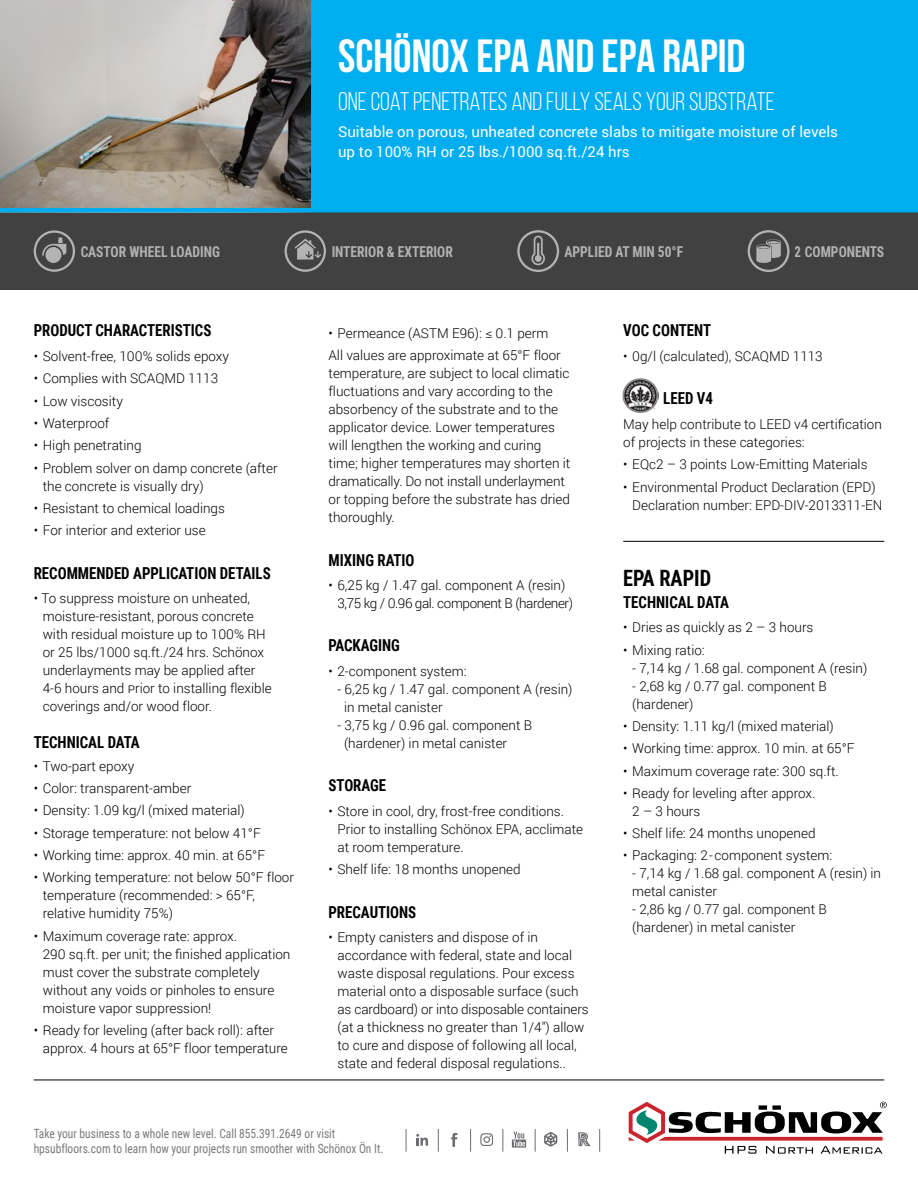
<style>
.page{position:relative;width:918px;height:1188px;background:#fff}
.page>*{position:absolute;margin:0;border:0;box-sizing:border-box;transform-origin:0 0}
.t1{font:700 46.5px "Bebas Neue";color:#fff}
.t2{font:25.5px "Bebas Neue";color:#fff}
.t3{font:700 condensed 22.5px "Roboto Extra";color:#000}
.t4{font:700 condensed 16.5px "Roboto Extra";color:#000}
.t5{font:15px/20.4px "Roboto";color:#fff}
.t6{font:700 condensed 15px "Roboto Extra";color:#fff}
.t7{font:300 13.5px/18px "Roboto";color:#000}
.t8{font:300 13.5px/18px "Roboto";letter-spacing:-.03em;color:#000}
.t9{font:extra-condensed 12.75px/15.3px "Roboto";color:#797a7d}
</style>
<div class="page">
<div style="left:310px;top:0;width:608px;height:212px;background:#00aeef"></div>
<div style="left:0;top:212px;width:918px;height:78px;background:#424142"></div>
<img style="left:0;top:0;width:310px;height:208px">
<svg style="left:34px;top:230px;width:41px;height:42px"></svg>
<svg style="left:285px;top:230px;width:41px;height:42px"></svg>
<svg style="left:517px;top:230px;width:42px;height:42px"></svg>
<svg style="left:748px;top:230px;width:42px;height:42px"></svg>
<img style="left:623px;top:378px;width:35px;height:35px">
<hr style="left:623px;top:541px;width:261px;height:1px;background:#000">
<hr style="left:0;top:208px;width:918px;height:4px;background:#00aeef">
<hr style="left:34px;top:1080px;width:850px;height:1px;background:#000">
<svg style="left:629px;top:1102px;width:258px;height:52px"></svg>
<svg style="left:416px;top:1134px;width:12px;height:12px"></svg>
<svg style="left:451px;top:1133px;width:6px;height:14px"></svg>
<svg style="left:480px;top:1133px;width:13px;height:13px"></svg>
<svg style="left:512px;top:1132px;width:14px;height:16px"></svg>
<svg style="left:406px;top:1129px;width:1px;height:23px"></svg>
<svg style="left:438px;top:1129px;width:1px;height:23px"></svg>
<svg style="left:470px;top:1129px;width:1px;height:23px"></svg>
<svg style="left:503px;top:1129px;width:1px;height:23px"></svg>
<svg style="left:535px;top:1129px;width:1px;height:23px"></svg>
<svg style="left:544px;top:1132px;width:14px;height:15px"></svg>
<svg style="left:567px;top:1129px;width:1px;height:23px"></svg>
<svg style="left:599px;top:1129px;width:1px;height:23px"></svg>
<svg style="left:578px;top:1132px;width:13px;height:14px"></svg>
<h1 class="t1" style="left:338px;top:31px;width:409px">SCHÖNOX EPA AND EPA RAPID</h1>
<h2 class="t2" style="left:338px;top:87px;width:438px">ONE COAT PENETRATES AND FULLY SEALS YOUR SUBSTRATE</h2>
<p class="t5" style="left:338px;top:121px;width:501px">Suitable on porous, unheated concrete slabs to mitigate moisture of levels up to 100% RH or 25 lbs./1000 sq.ft./24 hrs</p>
<p class="t6" style="left:80px;top:243px;width:141px">CASTOR WHEEL LOADING</p>
<p class="t6" style="left:331px;top:243px;width:123px">INTERIOR &amp; EXTERIOR</p>
<p class="t6" style="left:565px;top:243px;width:120px">APPLIED AT MIN 50°F</p>
<p class="t6" style="left:795px;top:243px;width:91px">2 COMPONENTS</p>
<p class="t4" style="left:34px;top:321px;width:179px">PRODUCT CHARACTERISTICS</p>
<p class="t7" style="left:34px;top:347px;width:197px">• Solvent-free, 100% solids epoxy</p>
<p class="t7" style="left:34px;top:369px;width:186px">• Complies with SCAQMD 1113</p>
<p class="t7" style="left:34px;top:392px;width:91px">• Low viscosity</p>
<p class="t7" style="left:34px;top:414px;width:77px">• Waterproof</p>
<p class="t7" style="left:34px;top:436px;width:109px">• High penetrating</p>
<p class="t7" style="left:43px;top:458px;width:236px;text-indent:-9px">• Problem solver on damp concrete (after the concrete is visually dry)</p>
<p class="t7" style="left:34px;top:499px;width:193px">• Resistant to chemical loadings</p>
<p class="t7" style="left:34px;top:521px;width:174px">• For interior and exterior use</p>
<p class="t4" style="left:34px;top:563px;width:238px">RECOMMENDED APPLICATION DETAILS</p>
<p class="t7" style="left:43px;top:589px;width:230px;text-indent:-9px">• To suppress moisture on unheated, moisture-resistant, porous concrete with residual moisture up to 100% RH or 25 lbs/1000 sq.ft./24 hrs. Schönox underlayments may be applied after 4-6 hours and Prior to installing flexible coverings and/or wood floor.</p>
<p class="t4" style="left:34px;top:733px;width:107px">TECHNICAL DATA</p>
<p class="t7" style="left:34px;top:756px;width:102px">• Two-part epoxy</p>
<p class="t7" style="left:34px;top:779px;width:159px">• Color: transparent-amber</p>
<p class="t7" style="left:34px;top:801px;width:212px">• Density: 1.09 kg/l (mixed material)</p>
<p class="t7" style="left:34px;top:823px;width:229px">• Storage temperature: not below 41°F</p>
<p class="t7" style="left:34px;top:846px;width:233px">• Working time: approx. 40 min. at 65°F</p>
<p class="t7" style="left:43px;top:868px;width:253px;text-indent:-9px">• Working temperature: not below 50°F floor temperature (recommended: &gt; 65°F, relative humidity 75%)</p>
<p class="t7" style="left:43px;top:926px;width:249px;text-indent:-9px">• Maximum coverage rate: approx.<br>290 sq.ft. per unit; the finished application must cover the substrate completely without any voids or pinholes to ensure moisture vapor suppression!</p>
<p class="t7" style="left:43px;top:1021px;width:247px;text-indent:-9px">• Ready for leveling (after back roll): after approx. 4 hours at 65°F floor temperature</p>
<p class="t7" style="left:329px;top:322px;width:234px;line-height:22.4px">• Permeance (ASTM E96): ≤ 0.1 perm<br>All values are approximate at 65°F floor</p>
<p class="t7" style="left:329px;top:364px;width:243px">temperature, are subject to local climatic fluctuations and vary according to the absorbency of the substrate and to the applicator device. Lower temperatures will lengthen the working and curing time; higher temperatures may shorten it dramatically. Do not install underlayment or topping before the substrate has dried thoroughly.</p>
<p class="t4" style="left:328px;top:550px;width:88px">MIXING RATIO</p>
<p class="t8" style="left:338px;top:576px;width:237px;text-indent:-9px">• 6,25 kg / 1.47 gal. component A (resin)<br>3,75 kg / 0.96 gal. component B (hardener)</p>
<p class="t4" style="left:328px;top:636px;width:73px">PACKAGING</p>
<p class="t7" style="left:328px;top:662px;width:140px">• 2-component system:</p>
<p class="t7" style="left:344px;top:680px;width:230px;text-indent:-7px">- 6,25 kg / 1.47 gal. component A (resin) in metal canister</p>
<p class="t7" style="left:344px;top:716px;width:190px;text-indent:-7px">- 3,75 kg / 0.96 gal. component B (hardener) in metal canister</p>
<p class="t4" style="left:328px;top:776px;width:59px">STORAGE</p>
<p class="t7" style="left:338px;top:802px;width:247px;text-indent:-9px">• Store in cool, dry, frost-free conditions.<br>Prior to installing Schönox EPA, acclimate at room temperature.</p>
<p class="t7" style="left:328px;top:860px;width:194px">• Shelf life: 18 months unopened</p>
<p class="t4" style="left:328px;top:902px;width:89px">PRECAUTIONS</p>
<p class="t7" style="left:338px;top:928px;width:253px;text-indent:-9px">• Empty canisters and dispose of in accordance with federal, state and local waste disposal regulations. Pour excess material onto a disposable surface (such as cardboard) or into disposable containers (at a thickness no greater than 1/4") allow to cure and dispose of following all local, state and federal disposal regulations..</p>
<p class="t9" style="left:34px;top:1126px;width:351px">Take your business to a whole new level. Call 855.391.2649 or visit hpsubfloors.com to learn how your projects run smoother with Schönox Ön It.</p>
<p class="t4" style="left:623px;top:321px;width:89px">VOC CONTENT</p>
<p class="t7" style="left:623px;top:347px;width:201px">• 0g/l (calculated), SCAQMD 1113</p>
<p class="t4" style="left:663px;top:389px;width:51px">LEED V4</p>
<p class="t7" style="left:623px;top:415px;width:260px">May help contribute to LEED v4 certification of projects in these categories:</p>
<p class="t7" style="left:623px;top:455px;width:246px">• EQc2 – 3 points Low-Emitting Materials</p>
<p class="t7" style="left:632px;top:477px;width:252px;text-indent:-9px">• Environmental Product Declaration (EPD)<br>Declaration number: EPD-DIV-2013311-EN</p>
<h3 class="t3" style="left:623px;top:565px;width:89px">EPA RAPID</h3>
<p class="t4" style="left:623px;top:592px;width:107px">TECHNICAL DATA</p>
<p class="t7" style="left:623px;top:618px;width:192px">• Dries as quickly as 2 – 3 hours</p>
<p class="t7" style="left:623px;top:640px;width:83px">• Mixing ratio:</p>
<p class="t7" style="left:632px;top:658px;width:237px">- 7,14 kg / 1.68 gal. component A (resin)</p>
<p class="t7" style="left:632px;top:676px;width:196px">- 2,68 kg / 0.77 gal. component B (hardener)</p>
<p class="t7" style="left:623px;top:717px;width:212px">• Density: 1.11 kg/l (mixed material)</p>
<p class="t7" style="left:623px;top:739px;width:233px">• Working time: approx. 10 min. at 65°F</p>
<p class="t7" style="left:623px;top:761px;width:217px">• Maximum coverage rate: 300 sq.ft.</p>
<p class="t7" style="left:632px;top:784px;width:185px;text-indent:-9px">• Ready for leveling after approx.<br>2 – 3 hours</p>
<p class="t7" style="left:623px;top:824px;width:194px">• Shelf life: 24 months unopened</p>
<p class="t7" style="left:623px;top:846px;width:211px">• Packaging: 2 - component system:</p>
<p class="t7" style="left:632px;top:864px;width:250px">- 7,14 kg / 1.68 gal. component A (resin) in metal canister</p>
<p class="t7" style="left:632px;top:900px;width:196px">- 2,86 kg / 0.77 gal. component B (hardener) in metal canister</p>
</div>
